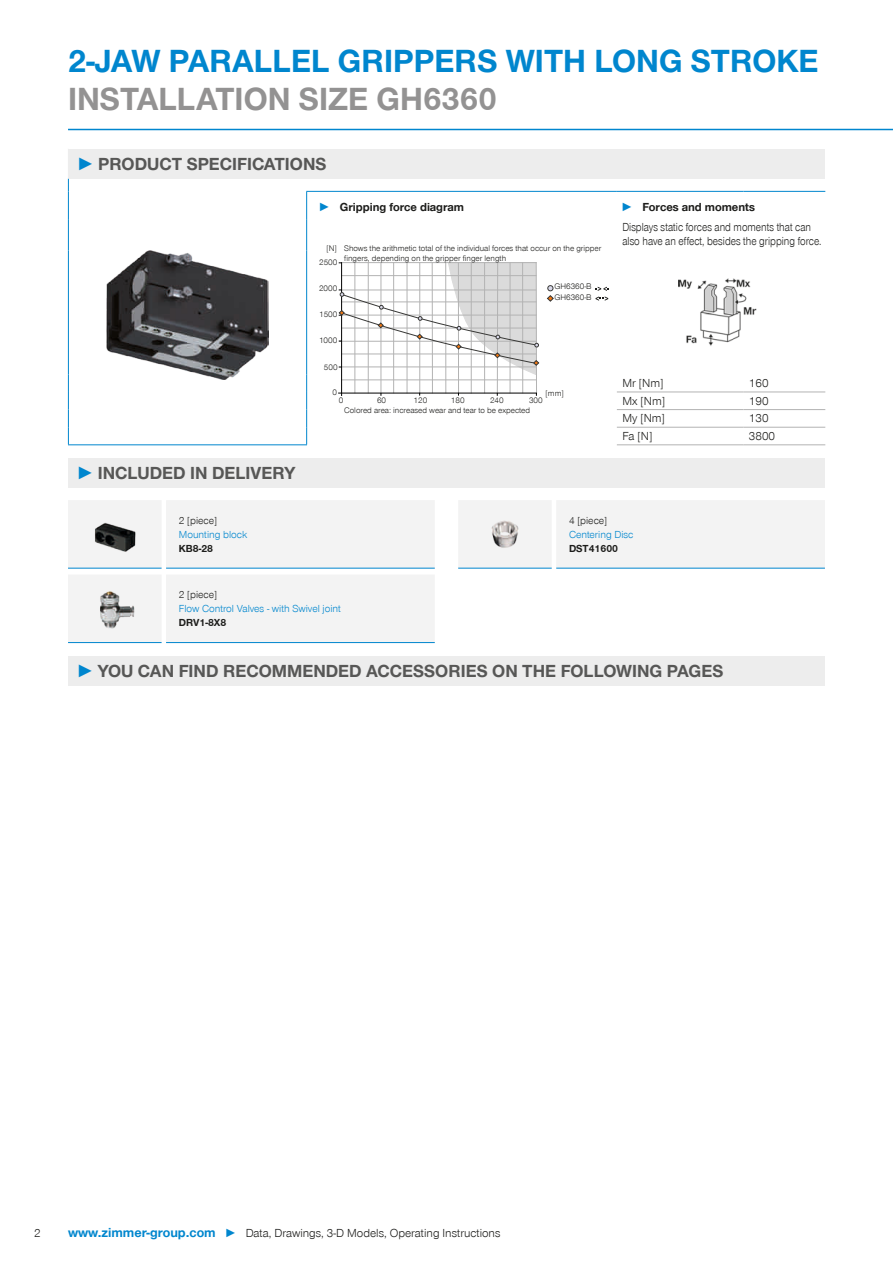
<style>
.page{position:relative;width:893px;height:1263px;background:#fff}
.page>*{position:absolute;margin:0;border:0;box-sizing:border-box;transform-origin:0 0}
.CB_AF_Headline_22_25{font:700 33px/37.5px "Zimmer Group Sans Global";color:#0086ce}
.t1{font:700 18px "Zimmer Group Sans Global";color:#575756}
.CB_AF_Tabellentext_B{font:300 12px/13.5px "Zimmer Group Sans Global";color:#1d1d1b;scale:.86 1}
.CB_AF_Seitenzahl_lin{font:300 12px "Zimmer Group Sans Global";color:#1d1d1b}
.t2{font:700 12px "Zimmer Group Sans Global";color:#1d1d1b}
.CB_AF_Tabellentext_B-2{font:300 12px "Zimmer Group Sans Global";color:#1d1d1b}
.CB_AF_Text_7{font:300 10.5px "Zimmer Group Sans Global";color:#0086ce}
.CB_AF_Text_7-2{font:300 10.5px "Zimmer Group Sans Global";color:#1d1d1b}
.CB_AF_Text_7-3{font:700 10.5px "Zimmer Group Sans Global";color:#1d1d1b}
.t3{font:300 8.4px/10.5px "Zimmer Group Sans Global";color:#1d1d1b}
.s1{color:#939292}
.s2{font-family:"Zimmer Group Sans";color:#0086ce}
.s3{color:#0086ce}
.s4{font-weight:700;font-size:13.5px;color:#0086ce}
</style>
<div class="page">
<hr style="left:68px;top:129px;width:825px;height:1px;background:#0086ce">
<div style="left:68px;top:149px;width:757px;height:30px;background:#ededed"></div>
<hr style="left:68px;top:444px;width:239px;height:1px;background:#0086ce">
<hr style="left:306px;top:191px;width:311px;height:1px;background:#0086ce">
<hr style="left:617px;top:191px;width:126px;height:1px;background:#0086ce">
<hr style="left:743px;top:191px;width:82px;height:1px;background:#0086ce">
<hr style="left:617px;top:392px;width:126px;height:1px;background:#b3b3b3">
<hr style="left:743px;top:392px;width:82px;height:1px;background:#b3b3b3">
<hr style="left:617px;top:409px;width:126px;height:1px;background:#b3b3b3">
<hr style="left:743px;top:409px;width:82px;height:1px;background:#b3b3b3">
<hr style="left:617px;top:427px;width:126px;height:1px;background:#b3b3b3">
<hr style="left:743px;top:427px;width:82px;height:1px;background:#b3b3b3">
<svg style="left:306px;top:192px;width:1px;height:27px"></svg>
<hr style="left:68px;top:219px;width:1px;height:32px;background:#0086ce">
<hr style="left:306px;top:219px;width:1px;height:32px;background:#0086ce">
<hr style="left:68px;top:251px;width:1px;height:123px;background:#0086ce">
<hr style="left:306px;top:251px;width:1px;height:123px;background:#0086ce">
<svg style="left:68px;top:374px;width:1px;height:70px"></svg>
<svg style="left:306px;top:374px;width:1px;height:70px"></svg>
<svg style="left:68px;top:179px;width:1px;height:40px"></svg>
<hr style="left:617px;top:444px;width:126px;height:1px;background:#b3b3b3">
<hr style="left:743px;top:444px;width:82px;height:1px;background:#b3b3b3">
<img style="left:107px;top:251px;width:161px;height:128px">
<svg style="left:338px;top:262px;width:202px;height:134px"></svg>
<svg style="left:547px;top:285px;width:7px;height:17px"></svg>
<svg style="left:595px;top:287px;width:14px;height:14px"></svg>
<img style="left:678px;top:278px;width:79px;height:68px">
<div style="left:68px;top:458px;width:757px;height:30px;background:#ededed"></div>
<div style="left:68px;top:500px;width:367px;height:68px;background:#f3f3f3"></div>
<hr style="left:68px;top:568px;width:94px;height:1px;background:#0086ce">
<hr style="left:166px;top:568px;width:269px;height:1px;background:#0086ce">
<img style="left:89px;top:508px;width:51px;height:51px">
<div style="left:68px;top:575px;width:366px;height:67px;background:#f3f3f3"></div>
<hr style="left:68px;top:642px;width:94px;height:1px;background:#0086ce">
<hr style="left:166px;top:642px;width:269px;height:1px;background:#0086ce">
<img style="left:89px;top:583px;width:51px;height:51px">
<div style="left:458px;top:500px;width:367px;height:68px;background:#f3f3f3"></div>
<hr style="left:458px;top:568px;width:94px;height:1px;background:#0086ce">
<hr style="left:556px;top:568px;width:269px;height:1px;background:#0086ce">
<img style="left:479px;top:508px;width:51px;height:51px">
<div style="left:68px;top:656px;width:757px;height:30px;background:#ededed"></div>
<p class="CB_AF_Headline_22_25" style="left:68px;top:42px;width:752px">2-JAW PARALLEL GRIPPERS WITH LONG STROKE<br><span class="s1">INSTALLATION SIZE GH6360</span></p>
<p class="t1" style="left:77px;top:153px;width:251px"><span class="s2">►</span> PRODUCT SPECIFICATIONS</p>
<p class="t2" style="left:319px;top:199px;width:147px"><span class="s3">►</span> Gripping force diagram</p>
<p class="t2" style="left:621px;top:199px;width:135px"><span class="s2">►</span> Forces and moments</p>
<p class="t3" style="left:326px;top:243px;width:12px">[N]</p>
<p class="CB_AF_Tabellentext_B" style="left:622px;top:220px;width:233px">Displays static forces and moments that can also have an effect, besides the gripping force.</p>
<p class="t3" style="left:344px;top:243px;width:259px;line-height:10.1px">Shows the arithmetic total of the individual forces that occur on the gripper fingers, depending on the gripper finger length</p>
<p class="t3" style="left:319px;top:257px;width:20px">2500</p>
<p class="t3" style="left:319px;top:282px;width:20px">2000</p>
<p class="t3" style="left:319px;top:309px;width:20px">1500</p>
<p class="t3" style="left:319px;top:335px;width:20px">1000</p>
<p class="t3" style="left:324px;top:361px;width:15px">500</p>
<p class="t3" style="left:333px;top:387px;width:6px">0</p>
<p class="t3" style="left:339px;top:395px;width:6px">0</p>
<p class="t3" style="left:554px;top:281px;width:39px">GH6360-B<br>GH6360-B</p>
<p class="t3" style="left:546px;top:388px;width:20px">[mm]</p>
<p class="t3" style="left:377px;top:395px;width:11px">60</p>
<p class="t3" style="left:414px;top:395px;width:15px">120</p>
<p class="t3" style="left:451px;top:395px;width:15px">180</p>
<p class="t3" style="left:529px;top:395px;width:15px">300</p>
<p class="t3" style="left:490px;top:395px;width:15px">240</p>
<p class="t3" style="left:344px;top:405px;width:187px">Colored area: increased wear and tear to be expected</p>
<p class="CB_AF_Tabellentext_B-2" style="left:622px;top:376px;width:43px">Mr [Nm]</p>
<p class="CB_AF_Tabellentext_B-2" style="left:749px;top:376px;width:21px">160</p>
<p class="CB_AF_Tabellentext_B-2" style="left:622px;top:394px;width:44px">Mx [Nm]</p>
<p class="CB_AF_Tabellentext_B-2" style="left:749px;top:394px;width:21px">190</p>
<p class="CB_AF_Tabellentext_B-2" style="left:622px;top:411px;width:44px">My [Nm]</p>
<p class="CB_AF_Tabellentext_B-2" style="left:749px;top:411px;width:21px">130</p>
<p class="CB_AF_Tabellentext_B-2" style="left:622px;top:429px;width:32px">Fa [N]</p>
<p class="CB_AF_Tabellentext_B-2" style="left:749px;top:429px;width:28px">3800</p>
<p class="t1" style="left:77px;top:462px;width:220px"><span class="s2">►</span> INCLUDED IN DELIVERY</p>
<p class="CB_AF_Text_7-2" style="left:179px;top:514px;width:40px">2 [piece]</p>
<p class="CB_AF_Text_7" style="left:179px;top:528px;width:70px">Mounting block</p>
<p class="CB_AF_Text_7-3" style="left:179px;top:542px;width:36px">KB8-28</p>
<p class="CB_AF_Text_7-2" style="left:179px;top:588px;width:40px">2 [piece]</p>
<p class="CB_AF_Text_7" style="left:179px;top:602px;width:164px">Flow Control Valves - with Swivel joint</p>
<p class="CB_AF_Text_7-3" style="left:179px;top:616px;width:49px">DRV1-8X8</p>
<p class="CB_AF_Text_7-2" style="left:569px;top:514px;width:40px">4 [piece]</p>
<p class="CB_AF_Text_7" style="left:569px;top:528px;width:66px">Centering Disc</p>
<p class="CB_AF_Text_7-3" style="left:569px;top:542px;width:51px">DST41600</p>
<p class="t1" style="left:77px;top:660px;width:648px"><span class="s2">►</span> YOU CAN FIND RECOMMENDED ACCESSORIES ON THE FOLLOWING PAGES</p>
<p class="CB_AF_Seitenzahl_lin" style="left:34px;top:1226px;width:8px">2</p>
<p class="CB_AF_Seitenzahl_lin" style="left:68px;top:1226px;width:434px"><span class="s4">www.zimmer-group.com</span> <span class="s3">►</span> Data, Drawings, 3-D Models, Operating Instructions</p>
</div>
